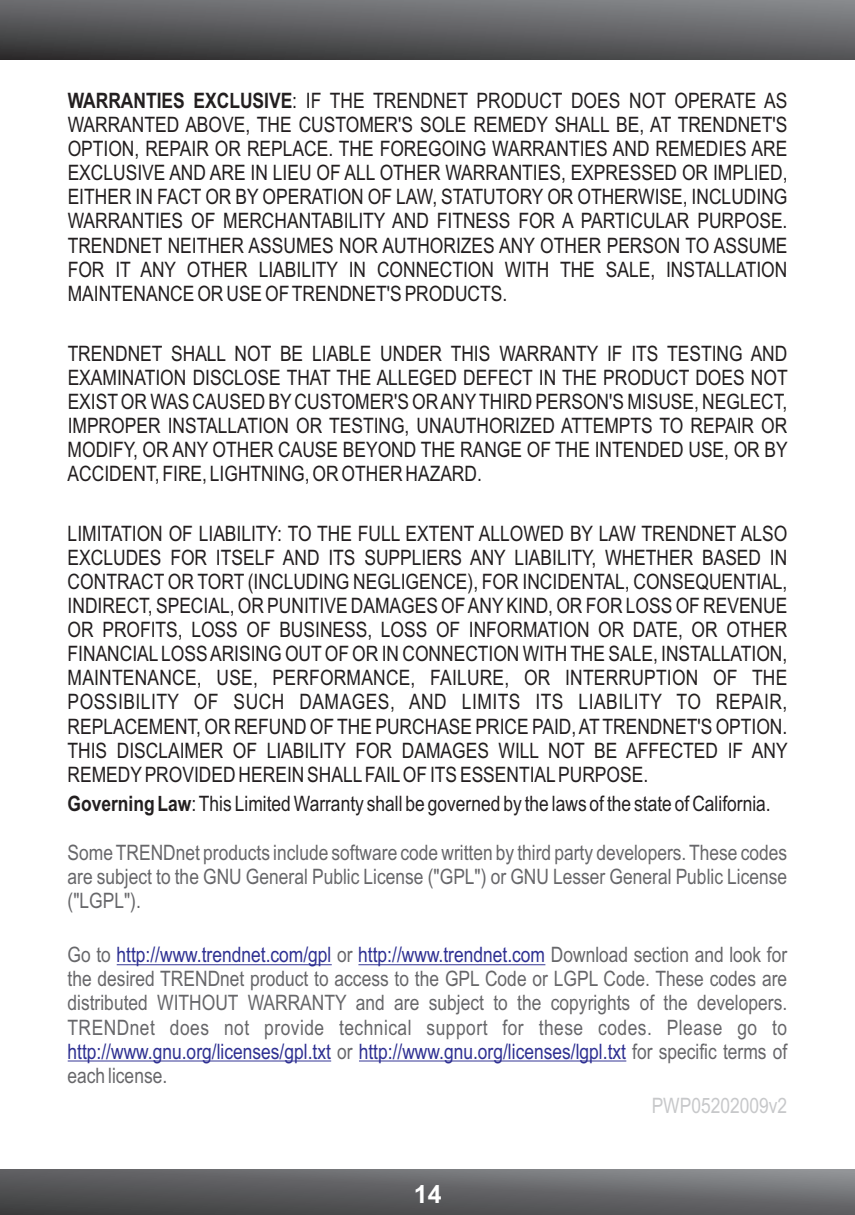
<style>
.page{position:relative;width:855px;height:1215px;background:#fff}
.page>*{position:absolute;margin:0;border:0;box-sizing:border-box;transform-origin:0 0}
.t1{font:700 25px "Arial";color:#fff}
.t2{font:21.25px/24px "Arial Narrow";color:#231f20;text-align:justify}
.t3{font:21.25px/24px "Arial Narrow";color:#67676a;text-align:justify}
.t4{font:21.25px "Arial Narrow";color:#c7c8ca}
.s1{font-weight:700}
.s2{color:#2e3092}
</style>
<div class="page">
<svg style="left:0;top:0;width:855px;height:59px;background:#5e5e61"></svg>
<svg style="left:0;top:1170px;width:855px;height:45px;background:#606163"></svg>
<hr style="left:117px;top:964px;width:215px;height:1px;background:#2e3092">
<hr style="left:358px;top:964px;width:187px;height:1px;background:#2e3092">
<hr style="left:68px;top:1061px;width:263px;height:1px;background:#2e3092">
<hr style="left:359px;top:1061px;width:267px;height:1px;background:#2e3092">
<p class="t2" style="left:68px;top:91px;width:721px"><span class="s1">WARRANTIES EXCLUSIVE</span>: IF THE TRENDNET PRODUCT DOES NOT OPERATE AS WARRANTED ABOVE, THE CUSTOMER'S SOLE REMEDY SHALL BE, AT TRENDNET'S OPTION, REPAIR OR REPLACE. THE FOREGOING WARRANTIES AND REMEDIES ARE EXCLUSIVE AND ARE IN LIEU OF ALL OTHER WARRANTIES, EXPRESSED OR IMPLIED, EITHER IN FACT OR BY OPERATION OF LAW, STATUTORY OR OTHERWISE, INCLUDING WARRANTIES OF MERCHANTABILITY AND FITNESS FOR A PARTICULAR PURPOSE.<br>TRENDNET NEITHER ASSUMES NOR AUTHORIZES ANY OTHER PERSON TO ASSUME FOR IT ANY OTHER LIABILITY IN CONNECTION WITH THE SALE, INSTALLATION MAINTENANCE OR USE OF TRENDNET'S PRODUCTS.</p>
<p class="t2" style="left:68px;top:343px;width:722px">TRENDNET SHALL NOT BE LIABLE UNDER THIS WARRANTY IF ITS TESTING AND EXAMINATION DISCLOSE THAT THE ALLEGED DEFECT IN THE PRODUCT DOES NOT EXISTOR WAS CAUSED BYCUSTOMER'S OR ANYTHIRD PERSON'S MISUSE, NEGLECT, IMPROPER INSTALLATION OR TESTING, UNAUTHORIZED ATTEMPTS TO REPAIR OR MODIFY, OR ANY OTHER CAUSE BEYOND THE RANGE OF THE INTENDED USE, OR BY ACCIDENT, FIRE, LIGHTNING, OR OTHER HAZARD.</p>
<p class="t2" style="left:68px;top:524px;width:722px">LIMITATION OF LIABILITY: TO THE FULL EXTENT ALLOWED BY LAW TRENDNET ALSO EXCLUDES FOR ITSELF AND ITS SUPPLIERS ANY LIABILITY, WHETHER BASED IN CONTRACT OR TORT (INCLUDING NEGLIGENCE), FOR INCIDENTAL, CONSEQUENTIAL, INDIRECT, SPECIAL, OR PUNITIVE DAMAGES OF ANY KIND, OR FOR LOSS OF REVENUE OR PROFITS, LOSS OF BUSINESS, LOSS OF INFORMATION OR DATE, OR OTHER FINANCIAL LOSS ARISING OUTOF OR IN CONNECTION WITH THE SALE, INSTALLATION, MAINTENANCE, USE, PERFORMANCE, FAILURE, OR INTERRUPTION OF THE POSSIBILITY OF SUCH DAMAGES, AND LIMITS ITS LIABILITY TO REPAIR, REPLACEMENT, OR REFUND OF THE PURCHASE PRICE PAID, AT TRENDNET'S OPTION.<br>THIS DISCLAIMER OF LIABILITY FOR DAMAGES WILL NOT BE AFFECTED IF ANY REMEDYPROVIDED HEREIN SHALLFAILOF ITS ESSENTIALPURPOSE.</p>
<p class="t2" style="left:68px;top:794px;width:705px"><span class="s1">Governing Law</span>: This Limited Warranty shall be governed by the laws of the state of California.</p>
<p class="t3" style="left:68px;top:842px;width:721px">Some TRENDnet products include software code written by third party developers. These codes are subject to the GNU General Public License ("GPL") or GNU Lesser General Public License ("LGPL").</p>
<p class="t3" style="left:68px;top:945px;width:721px">Go to <span class="s2">http://www.trendnet.com/gpl</span> or <span class="s2">http://www.trendnet.com</span> Download section and look for the desired TRENDnet product to access to the GPL Code or LGPL Code. These codes are distributed WITHOUT WARRANTY and are subject to the copyrights of the developers.<br>TRENDnet does not provide technical support for these codes. Please go to <span class="s2">http://www.gnu.org/licenses/gpl.txt</span> or <span class="s2">http://www.gnu.org/licenses/lgpl.txt</span> for specific terms of each license.</p>
<p class="t4" style="left:652px;top:1098px;width:137px">PWP05202009v2</p>
<p class="t1" style="left:414px;top:1184px;width:29px">14</p>
</div>
